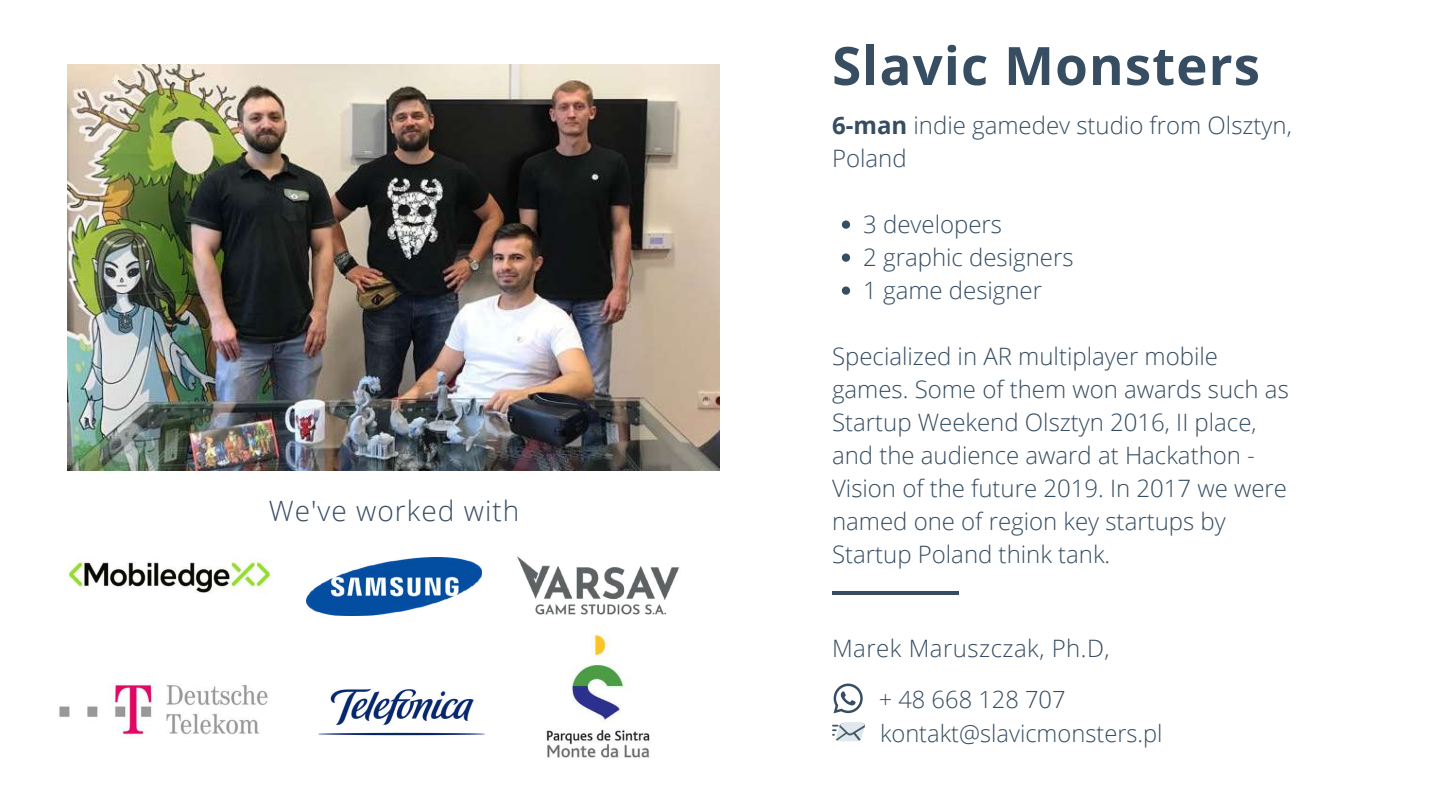
<style>
.page{position:relative;width:1440px;height:810px;background:#fff}
.page>*{position:absolute;margin:0;border:0;box-sizing:border-box;transform-origin:0 0}
.t1{font:700 53px "Open Sans";letter-spacing:.02em;color:#364d62}
.t2{font:300 28px "Open Sans";letter-spacing:.035em;color:#364d62}
.t3{font:300 24px/33px "Open Sans";color:#364d62}
.t4{font:300 24px "Open Sans";letter-spacing:.02em;color:#364d62}
.t5{font:300 23.7px "Open Sans";color:#364d62}
.s1{font-weight:700}
</style>
<div class="page">
<svg style="left:842px;top:221px;width:8px;height:8px"></svg>
<svg style="left:842px;top:254px;width:8px;height:8px"></svg>
<svg style="left:842px;top:287px;width:8px;height:8px"></svg>
<img style="left:68px;top:64px;width:652px;height:406px">
<svg style="left:834px;top:684px;width:29px;height:29px"></svg>
<svg style="left:832px;top:723px;width:33px;height:18px"></svg>
<hr style="left:832px;top:591px;width:127px;height:4px;background:#364d62">
<img style="left:68px;top:557px;width:204px;height:36px">
<img style="left:306px;top:557px;width:175px;height:59px">
<img style="left:59px;top:684px;width:209px;height:51px">
<img style="left:318px;top:688px;width:167px;height:48px">
<img style="left:517px;top:556px;width:162px;height:59px">
<img style="left:546px;top:634px;width:104px;height:124px">
<p class="t2" style="left:269px;top:491px;width:252px">We've worked with</p>
<h1 class="t1" style="left:832px;top:28px;width:429px">Slavic Monsters</h1>
<p class="t3" style="left:832px;top:108px;width:461px"><span class="s1">6-man</span> indie gamedev studio from Olsztyn,<br>Poland</p>
<p class="t3" style="left:863px;top:207px;width:212px">3 developers<br>2 graphic designers<br>1 game designer</p>
<p class="t3" style="left:832px;top:339px;width:458px">Specialized in AR multiplayer mobile games. Some of them won awards such as Startup Weekend Olsztyn 2016, II place, and the audience award at Hackathon - Vision of the future 2019. In 2017 we were named one of region key startups by Startup Poland think tank.</p>
<p class="t4" style="left:832px;top:631px;width:279px">Marek Maruszczak, Ph.D,</p>
<p class="t5" style="left:879px;top:683px;width:188px">+ 48 668 128 707</p>
<p class="t5" style="left:880px;top:717px;width:284px">kontakt@slavicmonsters.pl</p>
</div>
